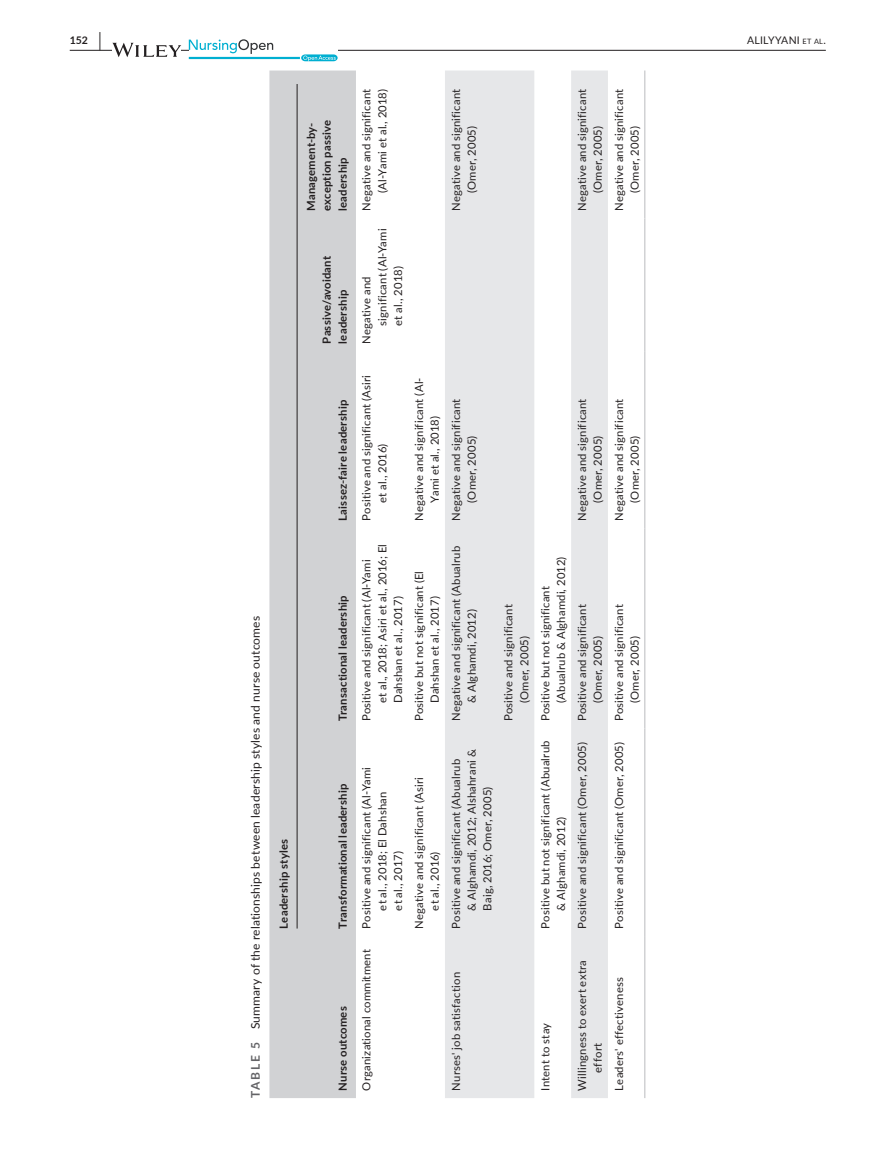
<style>
.page{position:relative;width:893px;height:1174px;background:#fff}
.page>*{position:absolute;margin:0;border:0;box-sizing:border-box;transform-origin:0 0}
.t1{font:12px "Lato";letter-spacing:.015em;color:#231f20}
.t2{font:11.25px/15.8px "Lato";letter-spacing:.015em;color:#231f20}
.t3{font:700 11.25px/15.8px "Lato";letter-spacing:.02em;color:#231f20}
.t4{font:10.5px "Lato";letter-spacing:.015em;color:#231f20}
.t5{font:700 10.5px "Lato";color:#231f20}
.s1{font-size:19.5px}
.s2{font-size:7.35px}
.s3{font-weight:700;color:#636366}
</style>
<div class="page">
<hr style="left:70px;top:50px;width:756px;height:1px;background:#231f20">
<svg style="left:112px;top:43px;width:69px;height:14px"></svg>
<svg style="left:189px;top:39px;width:149px;height:22px"></svg>
<div style="left:269px;top:70px;width:87px;height:1028px;background:#d1d2d4"></div>
<svg style="left:445px;top:70px;width:163px;height:1028px;fill:#e6e7e9"></svg>
<hr style="left:644px;top:936px;width:1px;height:162px;background:#d1d2d4">
<hr style="left:644px;top:728px;width:1px;height:208px;background:#d1d2d4">
<hr style="left:644px;top:528px;width:1px;height:200px;background:#d1d2d4">
<hr style="left:644px;top:351px;width:1px;height:177px;background:#d1d2d4">
<hr style="left:644px;top:218px;width:1px;height:133px;background:#d1d2d4">
<hr style="left:644px;top:70px;width:1px;height:148px;background:#d1d2d4">
<hr style="left:297px;top:84px;width:1px;height:844px;background:#231f20">
<p class="t5" style="left:70px;top:33px;width:33px">152 <span class="s1">|</span></p>
<p class="t4" style="left:747px;top:33px;width:80px">ALILYYANI <span class="s2">et al</span>.</p>
<p class="t1" style="left:247px;top:1098px;width:484px;rotate:-90deg"><span class="s3">TABLE 5</span> Summary of the relationships between leadership styles and nurse outcomes</p>
<p class="t3" style="left:275px;top:928px;width:91px;rotate:-90deg">Leadership styles</p>
<p class="t3" style="left:303px;top:211px;width:93px;rotate:-90deg">Management-by&shy;exception passive leadership</p>
<p class="t3" style="left:319px;top:343px;width:89px;rotate:-90deg">Passive/avoidant leadership</p>
<p class="t3" style="left:334px;top:521px;width:122px;rotate:-90deg">Laissez-faire leadership</p>
<p class="t3" style="left:334px;top:721px;width:127px;rotate:-90deg">Transactional leadership</p>
<p class="t3" style="left:334px;top:928px;width:146px;rotate:-90deg">Transformational leadership</p>
<p class="t3" style="left:334px;top:1090px;width:86px;rotate:-90deg">Nurse outcomes</p>
<p class="t2" style="left:358px;top:211px;width:124px;text-align:right;rotate:-90deg">Negative and significant (Al-Yami et al., 2018)</p>
<p class="t2" style="left:358px;top:325px;width:98px;text-indent:-18px;rotate:-90deg">Negative and significant (Al-Yami et al., 2018)</p>
<p class="t2" style="left:448px;top:193px;width:106px;text-indent:-18px;rotate:-90deg">Negative and significant (Omer, 2005)</p>
<p class="t2" style="left:574px;top:193px;width:106px;text-indent:-18px;rotate:-90deg">Negative and significant (Omer, 2005)</p>
<p class="t2" style="left:611px;top:193px;width:106px;text-indent:-18px;rotate:-90deg">Negative and significant (Omer, 2005)</p>
<p class="t2" style="left:358px;top:503px;width:129px;text-indent:-18px;rotate:-90deg">Positive and significant (Asiri et al., 2016)</p>
<p class="t2" style="left:358px;top:703px;width:160px;text-indent:-18px;rotate:-90deg">Positive and significant (Al-Yami<br>et al., 2018; Asiri et al., 2016; El<br>Dahshan et al., 2017)</p>
<p class="t2" style="left:411px;top:503px;width:127px;text-indent:-18px;rotate:-90deg">Negative and significant (Al-<br>Yami et al., 2018)</p>
<p class="t2" style="left:411px;top:703px;width:134px;text-indent:-18px;rotate:-90deg">Positive but not significant (El<br>Dahshan et al., 2017)</p>
<p class="t2" style="left:448px;top:503px;width:106px;text-indent:-18px;rotate:-90deg">Negative and significant (Omer, 2005)</p>
<p class="t2" style="left:448px;top:703px;width:159px;text-indent:-18px;rotate:-90deg">Negative and significant (Abualrub &amp; Alghamdi, 2012)</p>
<p class="t2" style="left:358px;top:910px;width:145px;text-indent:-18px;rotate:-90deg">Positive and significant (Al-Yami et al., 2018; El Dahshan<br>et al., 2017)</p>
<p class="t2" style="left:358px;top:1090px;width:143px;rotate:-90deg">Organizational commitment</p>
<p class="t2" style="left:411px;top:910px;width:135px;text-indent:-18px;rotate:-90deg">Negative and significant (Asiri et al., 2016)</p>
<p class="t2" style="left:448px;top:910px;width:163px;text-indent:-18px;rotate:-90deg">Positive and significant (Abualrub &amp; Alghamdi, 2012; Alshahrani &amp;<br>Baig, 2016; Omer, 2005)</p>
<p class="t2" style="left:448px;top:1090px;width:120px;rotate:-90deg">Nurses' job satisfaction</p>
<p class="t2" style="left:574px;top:503px;width:106px;text-indent:-18px;rotate:-90deg">Negative and significant (Omer, 2005)</p>
<p class="t2" style="left:611px;top:503px;width:106px;text-indent:-18px;rotate:-90deg">Negative and significant (Omer, 2005)</p>
<p class="t2" style="left:500px;top:703px;width:100px;text-indent:-18px;rotate:-90deg">Positive and significant (Omer, 2005)</p>
<p class="t2" style="left:537px;top:703px;width:148px;text-indent:-18px;rotate:-90deg">Positive but not significant (Abualrub &amp; Alghamdi, 2012)</p>
<p class="t2" style="left:537px;top:910px;width:171px;text-indent:-18px;rotate:-90deg">Positive but not significant (Abualrub &amp; Alghamdi, 2012)</p>
<p class="t2" style="left:574px;top:703px;width:100px;text-indent:-18px;rotate:-90deg">Positive and significant (Omer, 2005)</p>
<p class="t2" style="left:574px;top:928px;width:188px;rotate:-90deg">Positive and significant (Omer, 2005)</p>
<p class="t2" style="left:611px;top:703px;width:100px;text-indent:-18px;rotate:-90deg">Positive and significant (Omer, 2005)</p>
<p class="t2" style="left:611px;top:928px;width:188px;rotate:-90deg">Positive and significant (Omer, 2005)</p>
<p class="t2" style="left:537px;top:1090px;width:69px;rotate:-90deg">Intent to stay</p>
<p class="t2" style="left:574px;top:1072px;width:114px;text-indent:-18px;rotate:-90deg">Willingness to exert extra effort</p>
<p class="t2" style="left:611px;top:1090px;width:115px;rotate:-90deg">Leaders' effectiveness</p>
</div>
